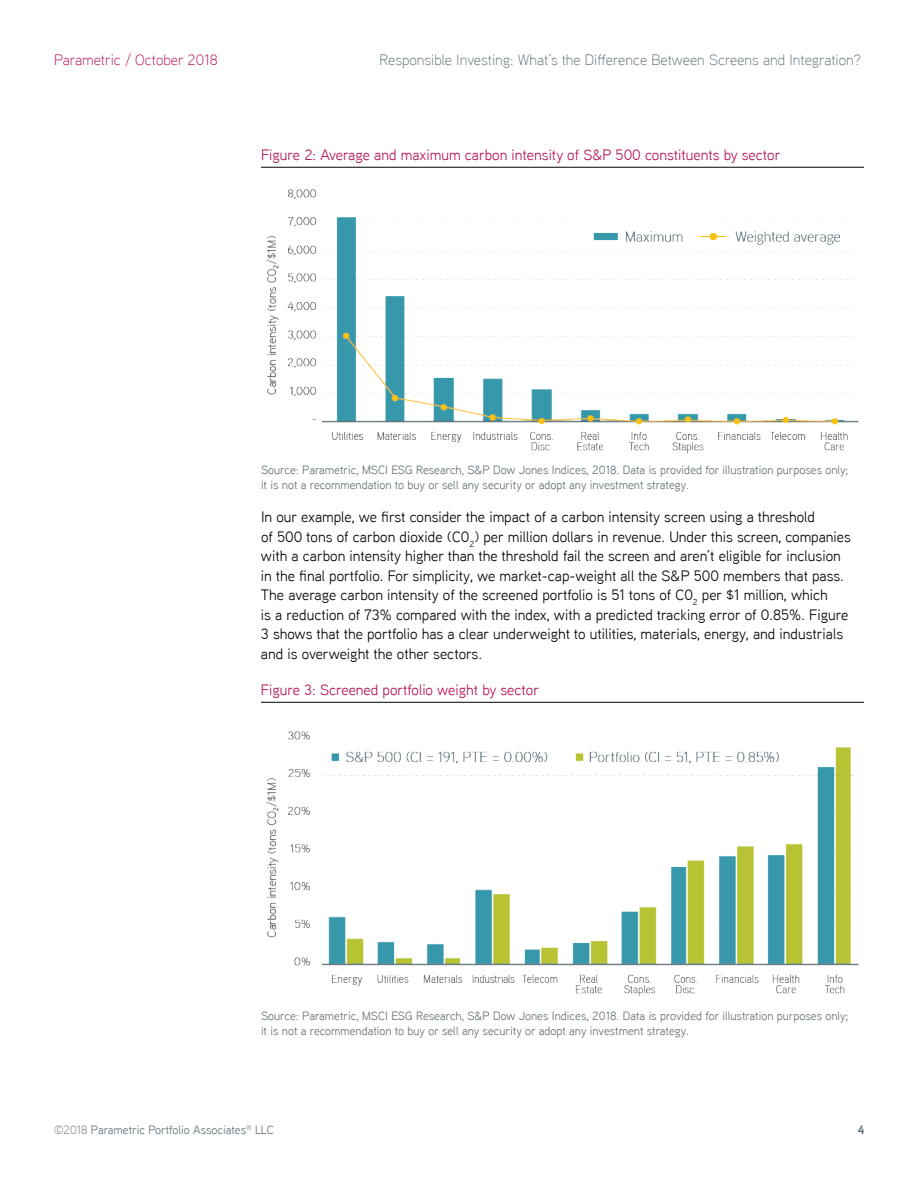
<style>
.page{position:relative;width:918px;height:1188px;background:#fff}
.page>*{position:absolute;margin:0;border:0;box-sizing:border-box;transform-origin:0 0}
.t1{font:15px/19.5px "Aaux Next";color:#000}
.t2{font:15px "Aaux Next";color:#b50f52}
.t3{font:300 15px "Aaux Next";color:#5c6e76}
.t4{font:300 15px "Aaux Next";color:#b50f52}
.t5{font:12px/15px "Aaux Next";color:#5c6e76}
.t6{font:700 12px "Aaux Next";color:#5c6e76}
.s1{font-weight:300}
</style>
<div class="page">
<hr style="left:261px;top:167px;width:603px;height:1px;background:#000">
<hr style="left:261px;top:702px;width:603px;height:1px;background:#000">
<img style="left:266px;top:189px;width:593px;height:265px">
<img style="left:266px;top:731px;width:593px;height:266px">
<p class="t4" style="left:54px;top:50px;width:165px">Parametric / October 2018</p>
<p class="t3" style="left:379px;top:50px;width:483px">Responsible Investing: What’s the Difference Between Screens and Integration?</p>
<p class="t2" style="left:261px;top:144px;width:521px">Figure 2: Average and maximum carbon intensity of S&amp;P 500 constituents by sector</p>
<p class="t5" style="left:261px;top:462px;width:589px">Source: Parametric, MSCI ESG Research, S&amp;P Dow Jones Indices, 2018. Data is provided for illustration purposes only; it is not a recommendation to buy or sell any security or adopt any investment strategy.</p>
<p class="t1" style="left:261px;top:507px;width:591px">In our example, we first consider the impact of a carbon intensity screen using a threshold<br>of 500 tons of carbon dioxide (C0<sub>2</sub>) per million dollars in revenue. Under this screen, companies with a carbon intensity higher than the threshold fail the screen and aren’t eligible for inclusion in the final portfolio. For simplicity, we market-cap-weight all the S&amp;P 500 members that pass.<br>The average carbon intensity of the screened portfolio is 51 tons of C0<sub>2</sub> per $1 million, which<br>is a reduction of 73% compared with the index, with a predicted tracking error of 0.85%. Figure 3 shows that the portfolio has a clear underweight to utilities, materials, energy, and industrials and is overweight the other sectors.</p>
<p class="t2" style="left:261px;top:679px;width:280px">Figure 3: Screened portfolio weight by sector</p>
<p class="t5" style="left:261px;top:1008px;width:589px">Source: Parametric, MSCI ESG Research, S&amp;P Dow Jones Indices, 2018. Data is provided for illustration purposes only; it is not a recommendation to buy or sell any security or adopt any investment strategy.</p>
<p class="t5" style="left:54px;top:1122px;width:221px"><span class="s1">©2018</span> Parametric Portfolio Associates<sup>®</sup> LLC</p>
<p class="t6" style="left:858px;top:1121px;width:8px">4</p>
</div>
